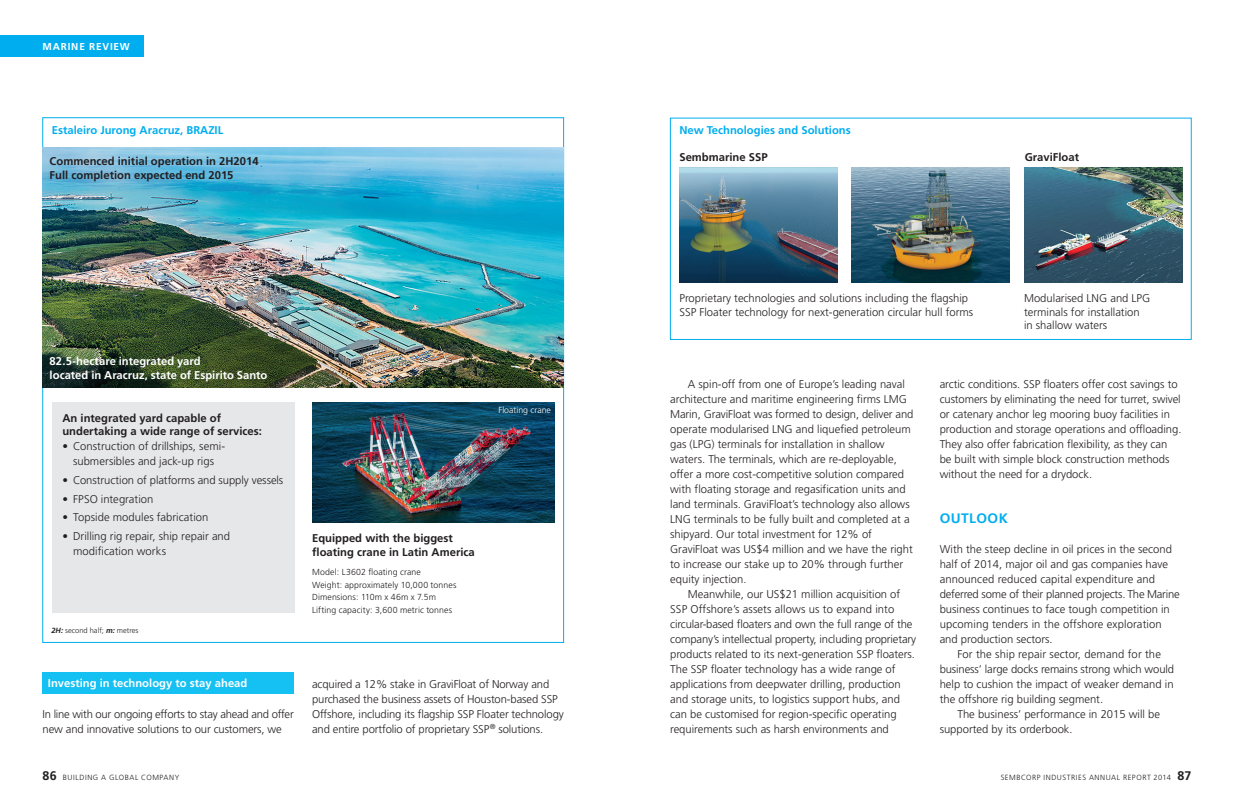
<style>
.page{position:relative;width:1234px;height:808px;background:#fff}
.page>*{position:absolute;margin:0;border:0;box-sizing:border-box;transform-origin:0 0}
.Subhead{font:700 13.75px "Frutiger";letter-spacing:.03em;color:#00aeef}
.Bodycopy___Generic{font:300 11.25px/15px "Frutiger";color:#231f20}
.Bodycopy___First_Par{font:300 11.25px/15px "Frutiger";letter-spacing:-.01em;color:#231f20}
.Subhead_Blue_9pt{font:300 11.25px/13.5px "Frutiger";color:#231f20}
.Body_Subhead___Black{font:700 11.25px/13.5px "Frutiger";color:#231f20}
.t1{font:700 11.25px/13.5px "Frutiger";color:#fff}
.Subhead_Blue_9pt-2{font:700 11.25px/13.5px "Frutiger";color:#231f20}
.Subhead_Blue_9pt-3{font:700 11.25px "Frutiger";color:#00aeef}
.t2{font:700 10px "Frutiger";letter-spacing:.08em;color:#fff}
.t3{font:300 8.75px "Frutiger";letter-spacing:.015em;color:#231f20}
.t4{font:300 8.75px "Frutiger";color:#fff}
.Footnote{font:300 7.5px "Frutiger";letter-spacing:.07em;color:#231f20}
.Footnote-2{font:300 7.5px "Frutiger";color:#231f20}
.s1{font-weight:700;font-style:italic}
.s2{font-weight:700;font-size:12.5px}
</style>
<div class="page">
<div style="left:0;top:35px;width:144px;height:22px;background:#00aeef"></div>
<div style="left:670px;top:118px;width:521px;height:222px;border:1px solid #00aeef"></div>
<img style="left:851px;top:168px;width:158px;height:115px">
<img style="left:1024px;top:168px;width:157px;height:115px">
<img style="left:679px;top:168px;width:158px;height:115px">
<img style="left:43px;top:148px;width:520px;height:240px">
<div style="left:52px;top:403px;width:242px;height:210px;background:#e6e7e9"></div>
<img style="left:312px;top:403px;width:242px;height:120px">
<div style="left:43px;top:673px;width:251px;height:21px;background:#15c0f2"></div>
<p class="t2" style="left:43px;top:41px;width:89px">MARINE REVIEW</p>
<p class="Subhead_Blue_9pt-3" style="left:52px;top:123px;width:173px">Estaleiro Jurong Aracruz, BRAZIL</p>
<p class="Subhead_Blue_9pt-3" style="left:679px;top:124px;width:173px">New Technologies and Solutions</p>
<p class="Subhead_Blue_9pt-2" style="left:679px;top:150px;width:90px">Sembmarine SSP</p>
<p class="Subhead_Blue_9pt-2" style="left:1024px;top:150px;width:56px">GraviFloat</p>
<p class="Subhead_Blue_9pt-2" style="left:50px;top:154px;width:210px">Commenced initial operation in 2H2014<br>Full completion expected end 2015</p>
<p class="t1" style="left:50px;top:354px;width:219px">82.5-hectare integrated yard<br>located in Aracruz, state of Espirito Santo</p>
<p class="Body_Subhead___Black" style="left:62px;top:411px;width:201px">An integrated yard capable of undertaking a wide range of services:</p>
<p class="Bodycopy___Generic" style="left:62px;top:439px;width:164px;text-align:center">• Construction of drillships, semi&shy;submersibles and jack-up rigs</p>
<p class="Bodycopy___Generic" style="left:62px;top:473px;width:222px">• Construction of platforms and supply vessels</p>
<p class="Bodycopy___Generic" style="left:62px;top:491px;width:93px">• FPSO integration</p>
<p class="Bodycopy___Generic" style="left:62px;top:510px;width:147px">• Topside modules fabrication</p>
<p class="Bodycopy___Generic" style="left:73px;top:528px;width:158px;text-indent:-11px">• Drilling rig repair, ship repair and modification works</p>
<p class="Body_Subhead___Black" style="left:312px;top:531px;width:164px">Equipped with the biggest floating crane in Latin America</p>
<p class="t3" style="left:312px;top:567px;width:110px">Model: L3602 floating crane</p>
<p class="t3" style="left:312px;top:580px;width:146px">Weight: approximately 10,000 tonnes</p>
<p class="t3" style="left:312px;top:592px;width:125px">Dimensions: 110m x 46m x 7.5m</p>
<p class="t3" style="left:312px;top:605px;width:141px">Lifting capacity: 3,600 metric tonnes</p>
<p class="Footnote-2" style="left:51px;top:626px;width:88px"><span class="s1">2H:</span> second half; <span class="s1">m:</span> metres</p>
<p class="t4" style="left:498px;top:405px;width:54px">Floating crane</p>
<p class="t1" style="left:48px;top:676px;width:201px">Investing in technology to stay ahead</p>
<p class="Bodycopy___First_Par" style="left:43px;top:706px;width:253px">In line with our ongoing efforts to stay ahead and offer new and innovative solutions to our customers, we</p>
<p class="Bodycopy___First_Par" style="left:312px;top:676px;width:253px">acquired a 12% stake in GraviFloat of Norway and purchased the business assets of Houston-based SSP Offshore, including its flagship SSP Floater technology and entire portfolio of proprietary SSP<sup>®</sup> solutions.</p>
<p class="Subhead_Blue_9pt" style="left:679px;top:291px;width:295px">Proprietary technologies and solutions including the flagship<br>SSP Floater technology for next-generation circular hull forms</p>
<p class="Subhead_Blue_9pt" style="left:1023px;top:291px;width:128px">Modularised LNG and LPG terminals for installation in shallow waters</p>
<p class="Bodycopy___Generic" style="left:670px;top:376px;width:245px;text-indent:18px">A spin-off from one of Europe’s leading naval architecture and maritime engineering firms LMG Marin, GraviFloat was formed to design, deliver and operate modularised LNG and liquefied petroleum gas (LPG) terminals for installation in shallow waters. The terminals, which are re-deployable, offer a more cost-competitive solution compared with floating storage and regasification units and land terminals. GraviFloat’s technology also allows LNG terminals to be fully built and completed at a shipyard. Our total investment for 12% of GraviFloat was US$4 million and we have the right to increase our stake up to 20% through further equity injection.</p>
<p class="Bodycopy___Generic" style="left:670px;top:586px;width:247px;text-indent:18px">Meanwhile, our US$21 million acquisition of SSP Offshore’s assets allows us to expand into circular-based floaters and own the full range of the company’s intellectual property, including proprietary products related to its next-generation SSP floaters.<br>The SSP floater technology has a wide range of applications from deepwater drilling, production and storage units, to logistics support hubs, and can be customised for region-specific operating requirements such as harsh environments and</p>
<p class="Bodycopy___Generic" style="left:939px;top:376px;width:243px">arctic conditions. SSP floaters offer cost savings to customers by eliminating the need for turret, swivel or catenary anchor leg mooring buoy facilities in production and storage operations and offloading.<br>They also offer fabrication flexibility, as they can be built with simple block construction methods without the need for a drydock.</p>
<p class="Subhead" style="left:939px;top:510px;width:70px">OUTLOOK</p>
<p class="Bodycopy___First_Par" style="left:939px;top:541px;width:242px">With the steep decline in oil prices in the second half of 2014, major oil and gas companies have announced reduced capital expenditure and deferred some of their planned projects. The Marine business continues to face tough competition in upcoming tenders in the offshore exploration and production sectors.</p>
<p class="Bodycopy___Generic" style="left:939px;top:646px;width:236px;text-indent:18px">For the ship repair sector, demand for the business’ large docks remains strong which would help to cushion the impact of weaker demand in the offshore rig building segment.</p>
<p class="Bodycopy___Generic" style="left:939px;top:706px;width:222px;text-indent:18px">The business’ performance in 2015 will be supported by its orderbook.</p>
<p class="Footnote" style="left:43px;top:773px;width:138px"><span class="s2">86</span> BUILDING A GLOBAL COMPANY</p>
<p class="Footnote" style="left:1000px;top:773px;width:192px">SEMBCORP INDUSTRIES ANNUAL REPORT 2014 <span class="s2">87</span></p>
</div>
